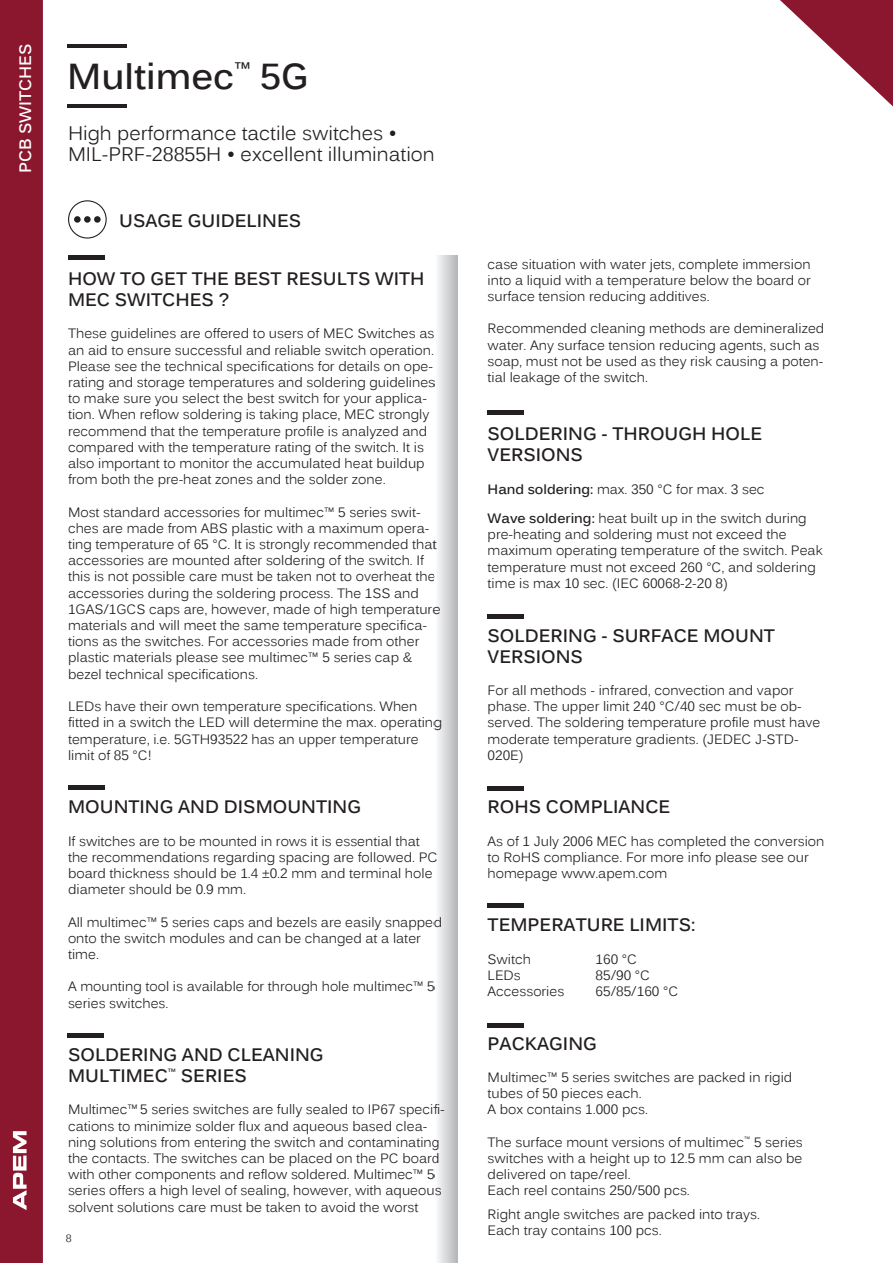
<style>
.page{position:relative;width:893px;height:1263px;background:#fff}
.page>*{position:absolute;margin:0;border:0;box-sizing:border-box;transform-origin:0 0}
.t1{font:700 36px "Kalinga";color:#231f20}
.t2{font:19.5px/21px "Kalinga";color:#231f20}
.t3{font:700 18px/21px "Kalinga";color:#231f20}
.t4{font:700 16.5px "Kalinga";color:#fff}
.t5{font:13.5px/16.2px "Kalinga";color:#231f20}
.t6{font:10.5px "Kalinga";color:#231f20}
.s1{font-weight:700}
</style>
<div class="page">
<svg style="left:780px;top:0;width:113px;height:106px"></svg>
<hr style="left:68px;top:255px;width:36px;height:4px;background:#231f20">
<svg style="left:438px;top:255px;width:20px;height:1008px"></svg>
<hr style="left:68px;top:785px;width:36px;height:4px;background:#231f20">
<hr style="left:488px;top:410px;width:36px;height:4px;background:#231f20">
<hr style="left:488px;top:614px;width:36px;height:4px;background:#231f20">
<hr style="left:488px;top:786px;width:36px;height:4px;background:#231f20">
<div style="left:67px;top:1033px;width:36px;height:5px;background:#231f20"></div>
<hr style="left:488px;top:1023px;width:36px;height:4px;background:#231f20">
<div style="left:488px;top:903px;width:36px;height:5px;background:#231f20"></div>
<hr style="left:67px;top:105px;width:59px;height:3px;background:#231f20">
<hr style="left:67px;top:44px;width:59px;height:3px;background:#231f20">
<svg style="left:68px;top:200px;width:39px;height:39px"></svg>
<div style="left:0;top:0;width:43px;height:1263px;background:#8a172e"></div>
<svg style="left:13px;top:1131px;width:14px;height:79px"></svg>
<p class="t4" style="left:15px;top:173px;width:131px;rotate:-90deg">PCB SWITCHES</p>
<h1 class="t1" style="left:67px;top:53px;width:243px">Multimec<sup>™</sup> 5G</h1>
<h2 class="t2" style="left:68px;top:124px;width:368px">High performance tactile switches •<br>MIL-PRF-28855H • excellent illumination</h2>
<h3 class="t3" style="left:119px;top:212px;width:183px">USAGE GUIDELINES</h3>
<h3 class="t3" style="left:68px;top:270px;width:358px">HOW TO GET THE BEST RESULTS WITH<br>MEC SWITCHES ?</h3>
<p class="t5" style="left:68px;top:327px;width:369px">These guidelines are offered to users of MEC Switches as an aid to ensure successful and reliable switch operation.<br>Please see the technical specifications for details on ope&shy;rating and storage temperatures and soldering guidelines to make sure you select the best switch for your applica&shy;tion. When reflow soldering is taking place, MEC strongly recommend that the temperature profile is analyzed and compared with the temperature rating of the switch. It is also important to monitor the accumulated heat buildup from both the pre-heat zones and the solder zone.</p>
<p class="t5" style="left:68px;top:505px;width:374px">Most standard accessories for multimec™ 5 series swit&shy;ches are made from ABS plastic with a maximum opera&shy;ting temperature of 65 °C. It is strongly recommended that accessories are mounted after soldering of the switch. If this is not possible care must be taken not to overheat the accessories during the soldering process. The 1SS and 1GAS/1GCS caps are, however, made of high temperature materials and will meet the same temperature specifica&shy;tions as the switches. For accessories made from other plastic materials please see multimec™ 5 series cap &amp; bezel technical specifications.</p>
<p class="t5" style="left:68px;top:699px;width:375px">LEDs have their own temperature specifications. When fitted in a switch the LED will determine the max. operating temperature, i.e. 5GTH93522 has an upper temperature limit of 85 °C!</p>
<h3 class="t3" style="left:68px;top:798px;width:295px">MOUNTING AND DISMOUNTING</h3>
<p class="t5" style="left:68px;top:834px;width:371px">If switches are to be mounted in rows it is essential that the recommendations regarding spacing are followed. PC board thickness should be 1.4 ±0.2 mm and terminal hole diameter should be 0.9 mm.</p>
<p class="t5" style="left:68px;top:915px;width:375px">All multimec™ 5 series caps and bezels are easily snapped onto the switch modules and can be changed at a later time.</p>
<p class="t5" style="left:68px;top:980px;width:368px">A mounting tool is available for through hole multimec™ 5 series switches.</p>
<h3 class="t3" style="left:68px;top:1046px;width:257px">SOLDERING AND CLEANING<br>MULTIMEC<sup>™</sup> SERIES</h3>
<p class="t5" style="left:68px;top:1103px;width:378px">Multimec™ 5 series switches are fully sealed to IP67 specifi&shy;cations to minimize solder flux and aqueous based clea&shy;ning solutions from entering the switch and contaminating the contacts. The switches can be placed on the PC board with other components and reflow soldered. Multimec™ 5 series offers a high level of sealing, however, with aqueous solvent solutions care must be taken to avoid the worst</p>
<p class="t6" style="left:66px;top:1231px;width:7px">8</p>
<p class="t5" style="left:488px;top:257px;width:325px;text-align:justify">case situation with water jets, complete immersion into a liquid with a temperature below the board or surface tension reducing additives.</p>
<p class="t5" style="left:488px;top:322px;width:338px">Recommended cleaning methods are demineralized water. Any surface tension reducing agents, such as soap, must not be used as they risk causing a poten&shy;tial leakage of the switch.</p>
<h3 class="t3" style="left:488px;top:425px;width:276px">SOLDERING - THROUGH HOLE<br>VERSIONS</h3>
<p class="t5" style="left:488px;top:475px;width:321px;line-height:29.4px"><span class="s1">Hand soldering:</span> max. 350 °C for max. 3 sec<br><span class="s1">Wave soldering:</span> heat built up in the switch during</p>
<p class="t5" style="left:488px;top:528px;width:337px">pre-heating and soldering must not exceed the maximum operating temperature of the switch. Peak temperature must not exceed 260 °C, and soldering time is max 10 sec. (IEC 60068-2-20 8)</p>
<h3 class="t3" style="left:488px;top:626px;width:289px">SOLDERING - SURFACE MOUNT<br>VERSIONS</h3>
<p class="t5" style="left:488px;top:683px;width:334px">For all methods - infrared, convection and vapor phase. The upper limit 240 °C/40 sec must be ob&shy;served. The soldering temperature profile must have moderate temperature gradients. (JEDEC J-STD-020E)</p>
<h3 class="t3" style="left:488px;top:798px;width:184px">ROHS COMPLIANCE</h3>
<p class="t5" style="left:488px;top:834px;width:338px">As of 1 July 2006 MEC has completed the conversion to RoHS compliance. For more info please see our homepage www.apem.com</p>
<h3 class="t3" style="left:488px;top:916px;width:209px">TEMPERATURE LIMITS:</h3>
<p class="t5" style="left:488px;top:952px;width:45px">Switch</p>
<p class="t5" style="left:596px;top:952px;width:43px">160 °C</p>
<p class="t5" style="left:488px;top:968px;width:35px">LEDs</p>
<p class="t5" style="left:596px;top:968px;width:56px">85/90 °C</p>
<p class="t5" style="left:488px;top:985px;width:78px">Accessories</p>
<p class="t5" style="left:596px;top:985px;width:84px">65/85/160 °C</p>
<h3 class="t3" style="left:488px;top:1034px;width:111px">PACKAGING</h3>
<p class="t5" style="left:488px;top:1070px;width:306px">Multimec™ 5 series switches are packed in rigid tubes of 50 pieces each.<br>A box contains 1.000 pcs.</p>
<p class="t5" style="left:488px;top:1135px;width:317px">The surface mount versions of multimec<sup>™</sup> 5 series switches with a height up to 12.5 mm can also be delivered on tape/reel.<br>Each reel contains 250/500 pcs.</p>
<p class="t5" style="left:488px;top:1207px;width:274px">Right angle switches are packed into trays.<br>Each tray contains 100 pcs.</p>
</div>
